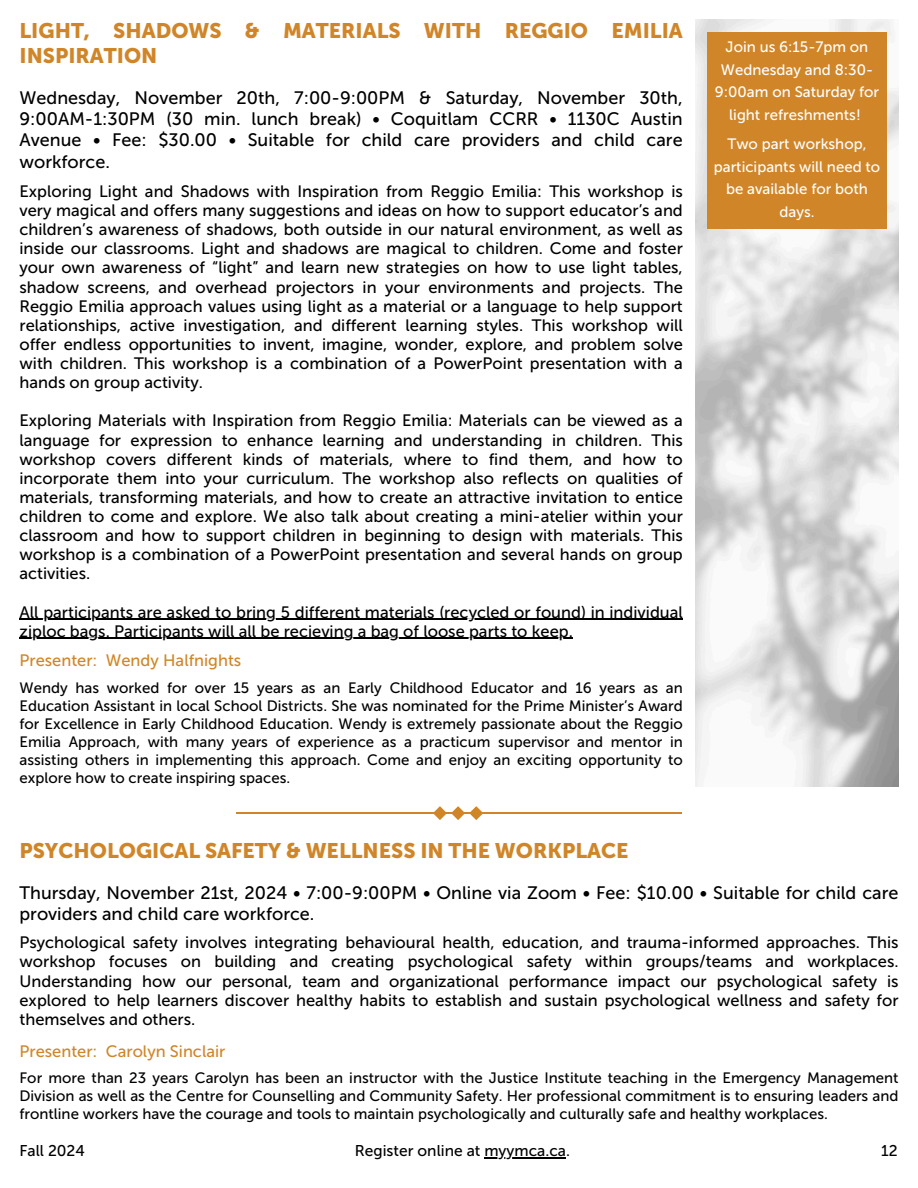
<style>
.page{position:relative;width:918px;height:1188px;background:#fff}
.page>*{position:absolute;margin:0;border:0;box-sizing:border-box;transform-origin:0 0}
.t1{font:21px/24.8px "Museo Sans 900";color:#d08628}
.t2{font:18px/21.3px "Museo Sans 500";color:#000;text-align:justify}
.t3{font:16.5px/19.2px "Museo Sans 500";color:#000;text-align:justify}
.t4{font:16.5px "Museo Sans 500";color:#d08628}
.t5{font:15.6px "Museo Sans 500";color:#000}
.t6{font:15px/18px "Museo Sans 500";color:#000;text-align:justify}
.t7{font:15px/22.5px "Museo Sans 500";color:#fff;text-align:center}
.s1{color:#d08628}
</style>
<div class="page">
<hr style="left:19px;top:619px;width:664px;height:1px;background:#000">
<hr style="left:19px;top:638px;width:554px;height:1px;background:#000">
<div style="left:707px;top:32px;width:180px;height:197px;background:#d08628"></div>
<hr style="left:484px;top:1158px;width:82px;height:1px;background:#000">
<hr style="left:236px;top:812px;width:446px;height:2px;background:#d08628">
<svg style="left:434px;top:806px;width:49px;height:14px"></svg>
<h2 class="t1" style="left:19px;top:19px;width:665px">LIGHT, SHADOWS &amp; MATERIALS WITH REGGIO EMILIA<br>INSPIRATION</h2>
<h2 class="t2" style="left:19px;top:87px;width:665px">Wednesday, November 20th, 7:00-9:00PM &amp; Saturday, November 30th, 9:00AM-1:30PM (30 min. lunch break) • Coquitlam CCRR • 1130C Austin Avenue • Fee: $30.00 • Suitable for child care providers and child care workforce.</h2>
<h2 class="t3" style="left:19px;top:182px;width:665px">Exploring Light and Shadows with Inspiration from Reggio Emilia: This workshop is very magical and offers many suggestions and ideas on how to support educator’s and children’s awareness of shadows, both outside in our natural environment, as well as inside our classrooms. Light and shadows are magical to children. Come and foster your own awareness of “light” and learn new strategies on how to use light tables, shadow screens, and overhead projectors in your environments and projects. The Reggio Emilia approach values using light as a material or a language to help support relationships, active investigation, and different learning styles. This workshop will offer endless opportunities to invent, imagine, wonder, explore, and problem solve with children. This workshop is a combination of a PowerPoint presentation with a hands on group activity.</h2>
<h2 class="t3" style="left:19px;top:411px;width:665px">Exploring Materials with Inspiration from Reggio Emilia: Materials can be viewed as a language for expression to enhance learning and understanding in children. This workshop covers different kinds of materials, where to find them, and how to incorporate them into your curriculum. The workshop also reflects on qualities of materials, transforming materials, and how to create an attractive invitation to entice children to come and explore. We also talk about creating a mini-atelier within your classroom and how to support children in beginning to design with materials. This workshop is a combination of a PowerPoint presentation and several hands on group activities.</h2>
<h2 class="t3" style="left:19px;top:602px;width:665px">All participants are asked to bring 5 different materials (recycled or found) in individual</h2>
<p class="t3" style="left:19px;top:617px;width:555px;line-height:29.2px">ziploc bags. Participants will all be recieving a bag of loose parts to keep.<br><span class="s1">Presenter:</span></p>
<p class="t4" style="left:106px;top:651px;width:137px">Wendy Halfnights</p>
<p class="t6" style="left:19px;top:679px;width:665px">Wendy has worked for over 15 years as an Early Childhood Educator and 16 years as an</p>
<p class="t6" style="left:19px;top:697px;width:665px">Education Assistant in local School Districts. She was nominated for the Prime Minister’s Award for Excellence in Early Childhood Education. Wendy is extremely passionate about the Reggio Emilia Approach, with many years of experience as a practicum supervisor and mentor in assisting others in implementing this approach. Come and enjoy an exciting opportunity to explore how to create inspiring spaces.</p>
<p class="t7" style="left:715px;top:36px;width:166px">Join us 6:15-7pm on<br>Wednesday and 8:30-<br>9:00am on Saturday for light refreshments!</p>
<p class="t7" style="left:714px;top:133px;width:168px">Two part workshop, participants will need to be available for both days.</p>
<p class="t1" style="left:19px;top:839px;width:611px">PSYCHOLOGICAL SAFETY &amp; WELLNESS IN THE WORKPLACE</p>
<p class="t2" style="left:19px;top:882px;width:880px">Thursday, November 21st, 2024 • 7:00-9:00PM • Online via Zoom • Fee: $10.00 • Suitable for child care providers and child care workforce.</p>
<p class="t3" style="left:19px;top:933px;width:881px">Psychological safety involves integrating behavioural health, education, and trauma-informed approaches. This workshop focuses on building and creating psychological safety within groups/teams and workplaces.<br>Understanding how our personal, team and organizational performance impact our psychological safety is explored to help learners discover healthy habits to establish and sustain psychological wellness and safety for themselves and others.</p>
<p class="t4" style="left:19px;top:1042px;width:207px">Presenter: Carolyn Sinclair</p>
<p class="t6" style="left:19px;top:1069px;width:881px">For more than 23 years Carolyn has been an instructor with the Justice Institute teaching in the Emergency Management Division as well as the Centre for Counselling and Community Safety. Her professional commitment is to ensuring leaders and frontline workers have the courage and tools to maintain psychologically and culturally safe and healthy workplaces.</p>
<h2 class="t5" style="left:19px;top:1142px;width:67px">Fall 2024</h2>
<h2 class="t5" style="left:355px;top:1142px;width:217px">Register online at myymca.ca.</h2>
<h1 class="t5" style="left:881px;top:1142px;width:18px">12</h1>
</div>
